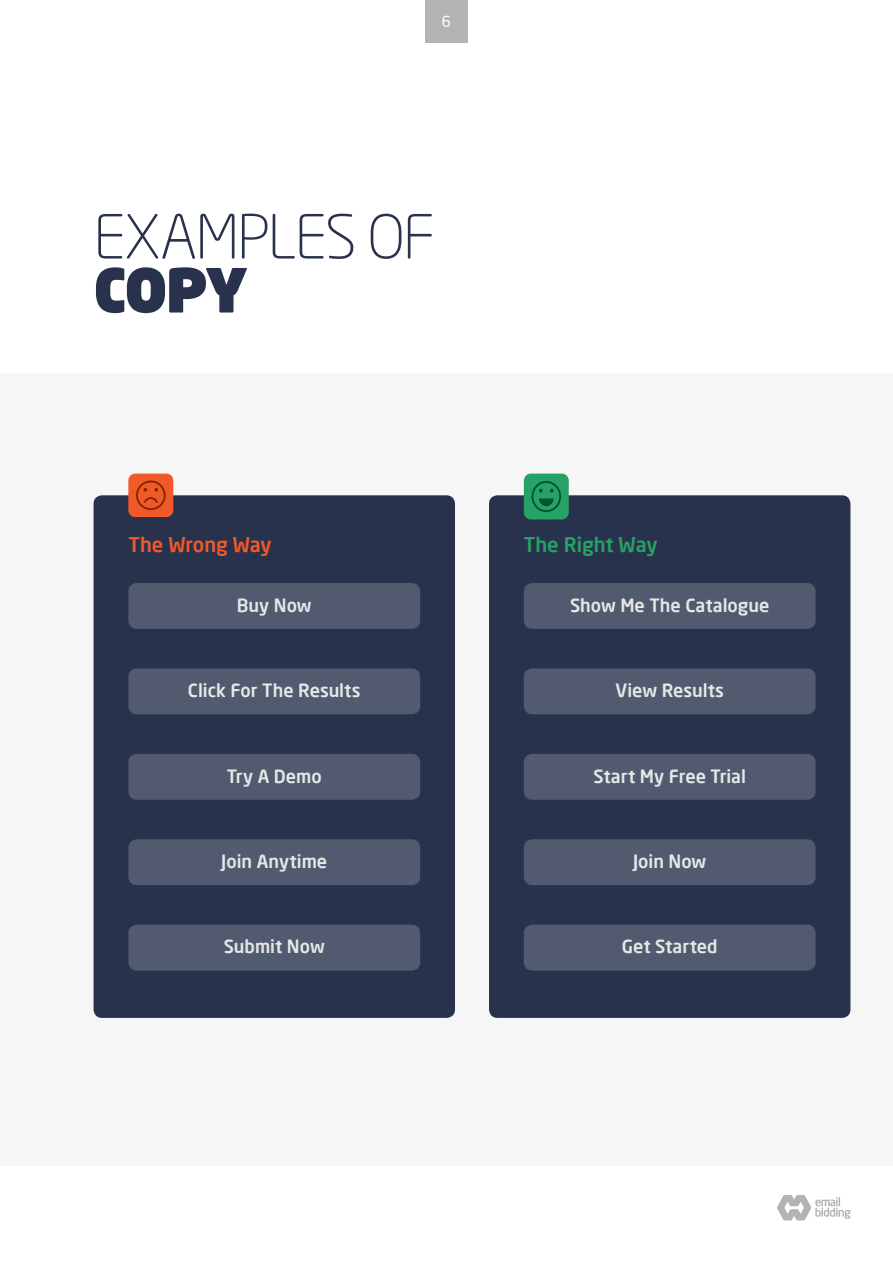
<style>
.page{position:relative;width:893px;height:1263px;background:#fff}
.page>*{position:absolute;margin:0;border:0;box-sizing:border-box;transform-origin:0 0}
.t1{font:300 60px "Neo Sans Pro";letter-spacing:-.03em;color:#29324c}
.t2{font:900 60px "Neo Sans Pro";color:#29324c}
.t3{font:500 19.95px "Neo Sans Pro";letter-spacing:-.005em;color:#26a266}
.t4{font:500 19.95px "Neo Sans Pro";letter-spacing:-.005em;color:#f25929}
.t5{font:500 18px "Neo Sans Pro";color:#e6e8e8}
.t6{font:15px "Neo Sans Pro";color:#fff}
</style>
<div class="page">
<div style="left:425px;top:0;width:43px;height:43px;background:#b3b3b3"></div>
<svg style="left:777px;top:1195px;width:73px;height:25px"></svg>
<div style="left:0;top:373px;width:893px;height:792px;background:#f6f6f6"></div>
<div style="left:489px;top:495px;width:361px;height:523px;background:#29324c;border-radius:9px"></div>
<div style="left:524px;top:474px;width:45px;height:45px;background:#26a266;border-radius:7px"></div>
<svg style="left:531px;top:481px;width:30px;height:31px"></svg>
<div style="left:524px;top:583px;width:292px;height:46px;background:#525a6f;border-radius:9px"></div>
<div style="left:524px;top:668px;width:292px;height:46px;background:#525a6f;border-radius:9px"></div>
<div style="left:524px;top:754px;width:292px;height:46px;background:#525a6f;border-radius:9px"></div>
<div style="left:524px;top:839px;width:292px;height:46px;background:#525a6f;border-radius:9px"></div>
<div style="left:524px;top:925px;width:292px;height:45px;background:#525a6f;border-radius:9px"></div>
<div style="left:94px;top:495px;width:361px;height:523px;background:#29324c;border-radius:9px"></div>
<div style="left:128px;top:474px;width:45px;height:43px;background:#f25929;border-radius:7px"></div>
<svg style="left:136px;top:480px;width:30px;height:30px"></svg>
<div style="left:128px;top:583px;width:292px;height:46px;background:#525a6f;border-radius:9px"></div>
<div style="left:128px;top:668px;width:292px;height:46px;background:#525a6f;border-radius:9px"></div>
<div style="left:128px;top:754px;width:292px;height:46px;background:#525a6f;border-radius:9px"></div>
<div style="left:128px;top:839px;width:292px;height:46px;background:#525a6f;border-radius:9px"></div>
<div style="left:128px;top:925px;width:292px;height:45px;background:#525a6f;border-radius:9px"></div>
<p class="t6" style="left:442px;top:12px;width:11px">6</p>
<h1 class="t1" style="left:94px;top:200px;width:342px">EXAMPLES OF</h1>
<h1 class="t2" style="left:94px;top:250px;width:156px">COPY</h1>
<p class="t4" style="left:128px;top:532px;width:145px">The Wrong Way</p>
<p class="t3" style="left:524px;top:532px;width:135px">The Right Way</p>
<p class="t5" style="left:237px;top:594px;width:76px">Buy Now</p>
<p class="t5" style="left:570px;top:594px;width:201px">Show Me The Catalogue</p>
<p class="t5" style="left:188px;top:679px;width:174px">Click For The Results</p>
<p class="t5" style="left:615px;top:679px;width:110px">View Results</p>
<p class="t5" style="left:227px;top:764px;width:96px">Try A Demo</p>
<p class="t5" style="left:593px;top:764px;width:154px">Start My Free Trial</p>
<p class="t5" style="left:221px;top:850px;width:107px">Join Anytime</p>
<p class="t5" style="left:633px;top:850px;width:75px">Join Now</p>
<p class="t5" style="left:224px;top:935px;width:103px">Submit Now</p>
<p class="t5" style="left:622px;top:935px;width:97px">Get Started</p>
</div>
